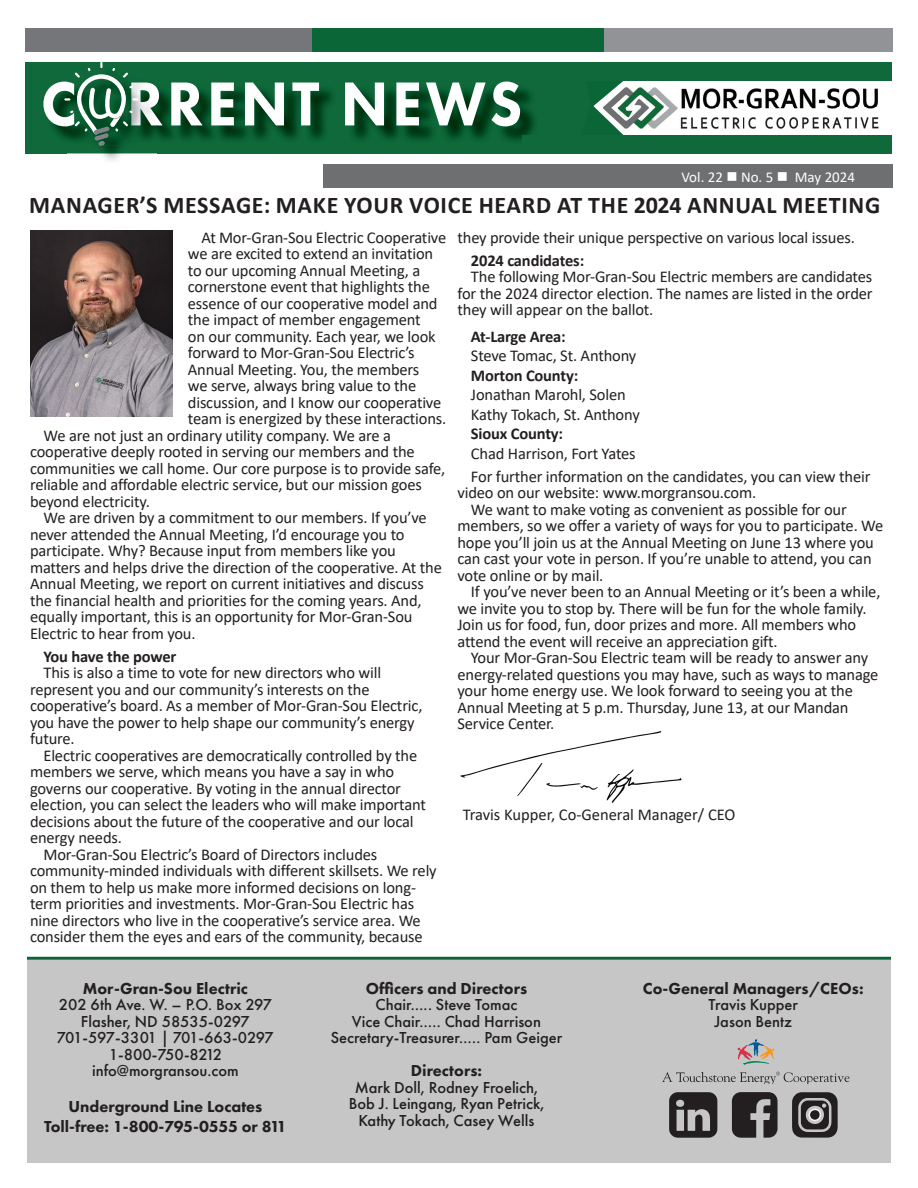
<style>
.page{position:relative;width:918px;height:1188px;background:#fff}
.page>*{position:absolute;margin:0;border:0;box-sizing:border-box;transform-origin:0 0}
.t1{font:800 64.35px "Futura PT";letter-spacing:.06em;color:#fff;scale:.93 1}
.t2{font:700 24px "Calibri";letter-spacing:.03em;color:#231f20}
.t3{font:16.5px/16.5px "Calibri";letter-spacing:-.01em;color:#231f20}
.t4{font:500 16.5px/16.5px "Futura PT";color:#231f20;text-align:center}
.t5{font:800 16.5px/19.5px "Futura PT";color:#231f20;text-align:center}
.t6{font:700 16.5px "Calibri";letter-spacing:-.01em;color:#231f20}
.t7{font:15px "Calibri";color:#fff}
</style>
<div class="page">
<div style="left:27px;top:960px;width:864px;height:202px;background:#c6c6c6"></div>
<div style="left:25px;top:62px;width:567px;height:91px;background:#10693a"></div>
<div style="left:25px;top:28px;width:287px;height:24px;background:#757679"></div>
<div style="left:312px;top:28px;width:292px;height:24px;background:#0b6637"></div>
<div style="left:604px;top:28px;width:288px;height:24px;background:#919396"></div>
<img style="left:627px;top:87px;width:252px;height:42px">
<div style="left:522px;top:62px;width:369px;height:19px;background:#10693a"></div>
<svg style="left:592px;top:81px;width:35px;height:54px"></svg>
<div style="left:522px;top:135px;width:369px;height:18px;background:#10693a"></div>
<div style="left:323px;top:164px;width:569px;height:24px;background:#6e6f71"></div>
<img style="left:67px;top:146px;width:90px;height:15px">
<img style="left:138px;top:82px;width:19px;height:44px">
<svg style="left:64px;top:62px;width:74px;height:84px"></svg>
<img style="left:93px;top:75px;width:32px;height:33px">
<svg style="left:669px;top:1092px;width:48px;height:46px"></svg>
<svg style="left:732px;top:1092px;width:46px;height:46px"></svg>
<svg style="left:792px;top:1092px;width:46px;height:46px"></svg>
<div style="left:809px;top:1109px;width:11px;height:11px;background:#231f20;border-radius:50%"></div>
<div style="left:809px;top:1109px;width:12px;height:12px;border:2px solid #f2f3f4;border-radius:50%"></div>
<hr style="left:27px;top:957px;width:864px;height:3px;background:#0b6637">
<svg style="left:738px;top:1039px;width:36px;height:26px"></svg>
<svg style="left:662px;top:1072px;width:188px;height:11px"></svg>
<img style="left:30px;top:230px;width:143px;height:187px">
<img style="left:461px;top:731px;width:220px;height:71px">
<h1 class="t1" style="left:41px;top:64px;width:519px">C RRENT NEWS</h1>
<p class="t7" style="left:681px;top:166px;width:175px">Vol. 22 ■ No. 5 ■ May 2024</p>
<h2 class="t2" style="left:29px;top:188px;width:853px">MANAGER’S MESSAGE: MAKE YOUR VOICE HEARD AT THE 2024 ANNUAL MEETING</h2>
<p class="t3" style="left:201px;top:229px;width:246px">At Mor-Gran-Sou Electric Cooperative</p>
<p class="t3" style="left:188px;top:245px;width:247px">we are excited to extend an invitation</p>
<p class="t3" style="left:188px;top:262px;width:234px">to our upcoming Annual Meeting, a</p>
<p class="t3" style="left:188px;top:278px;width:244px">cornerstone event that highlights the</p>
<p class="t3" style="left:188px;top:295px;width:251px">essence of our cooperative model and</p>
<p class="t3" style="left:188px;top:311px;width:234px">the impact of member engagement</p>
<p class="t3" style="left:188px;top:328px;width:249px">on our community. Each year, we look</p>
<p class="t3" style="left:188px;top:344px;width:228px">forward to Mor-Gran-Sou Electric’s</p>
<p class="t3" style="left:188px;top:361px;width:233px">Annual Meeting. You, the members</p>
<p class="t3" style="left:188px;top:377px;width:230px">we serve, always bring value to the</p>
<p class="t3" style="left:188px;top:394px;width:255px">discussion, and I know our cooperative</p>
<p class="t3" style="left:188px;top:410px;width:260px">team is energized by these interactions.</p>
<p class="t3" style="left:43px;top:427px;width:349px">We are not just an ordinary utility company. We are a</p>
<p class="t3" style="left:30px;top:443px;width:386px">cooperative deeply rooted in serving our members and the</p>
<p class="t3" style="left:30px;top:460px;width:417px">communities we call home. Our core purpose is to provide safe,</p>
<p class="t3" style="left:30px;top:476px;width:394px">reliable and affordable electric service, but our mission goes</p>
<p class="t3" style="left:30px;top:493px;width:121px">beyond electricity.</p>
<p class="t3" style="left:43px;top:509px;width:385px">We are driven by a commitment to our members. If you’ve</p>
<p class="t3" style="left:30px;top:526px;width:376px">never attended the Annual Meeting, I’d encourage you to</p>
<p class="t3" style="left:30px;top:542px;width:367px">participate. Why? Because input from members like you</p>
<p class="t3" style="left:30px;top:559px;width:413px">matters and helps drive the direction of the cooperative. At the</p>
<p class="t3" style="left:30px;top:575px;width:395px">Annual Meeting, we report on current initiatives and discuss</p>
<p class="t3" style="left:30px;top:592px;width:393px">the financial health and priorities for the coming years. And,</p>
<p class="t3" style="left:30px;top:608px;width:384px">equally important, this is an opportunity for Mor-Gran-Sou</p>
<p class="t3" style="left:30px;top:625px;width:167px">Electric to hear from you.</p>
<p class="t6" style="left:43px;top:645px;width:134px">You have the power</p>
<p class="t3" style="left:30px;top:664px;width:394px;text-indent:13px">This is also a time to vote for new directors who will represent you and our community’s interests on the cooperative’s board. As a member of Mor-Gran-Sou Electric, you have the power to help shape our community’s energy future.</p>
<p class="t3" style="left:43px;top:747px;width:375px">Electric cooperatives are democratically controlled by the</p>
<p class="t3" style="left:30px;top:763px;width:366px">members we serve, which means you have a say in who</p>
<p class="t3" style="left:30px;top:780px;width:373px">governs our cooperative. By voting in the annual director</p>
<p class="t3" style="left:30px;top:796px;width:397px">election, you can select the leaders who will make important</p>
<p class="t3" style="left:30px;top:813px;width:385px">decisions about the future of the cooperative and our local</p>
<p class="t3" style="left:30px;top:829px;width:93px">energy needs.</p>
<p class="t3" style="left:43px;top:846px;width:335px">Mor-Gran-Sou Electric’s Board of Directors includes</p>
<p class="t3" style="left:30px;top:862px;width:408px">community-minded individuals with different skillsets. We rely</p>
<p class="t3" style="left:30px;top:879px;width:388px">on them to help us make more informed decisions on long-</p>
<p class="t3" style="left:30px;top:895px;width:386px">term priorities and investments. Mor-Gran-Sou Electric has</p>
<p class="t3" style="left:30px;top:912px;width:392px">nine directors who live in the cooperative’s service area. We</p>
<p class="t3" style="left:30px;top:928px;width:394px">consider them the eyes and ears of the community, because</p>
<p class="t3" style="left:457px;top:229px;width:399px">they provide their unique perspective on various local issues.</p>
<p class="t6" style="left:471px;top:249px;width:115px">2024 candidates:</p>
<p class="t3" style="left:457px;top:268px;width:417px;text-align:justify;text-indent:13px">The following Mor-Gran-Sou Electric members are candidates for the 2024 director election. The names are listed in the order they will appear on the ballot.</p>
<p class="t6" style="left:471px;top:325px;width:96px">At-Large Area:</p>
<p class="t3" style="left:471px;top:347px;width:167px">Steve Tomac, St. Anthony</p>
<p class="t6" style="left:471px;top:364px;width:109px">Morton County:</p>
<p class="t3" style="left:471px;top:385px;width:170px;line-height:19.5px">Jonathan Marohl, Solen<br>Kathy Tokach, St. Anthony</p>
<p class="t6" style="left:471px;top:422px;width:94px">Sioux County:</p>
<p class="t3" style="left:471px;top:441px;width:401px;line-height:23.2px">Chad Harrison, Fort Yates<br>For further information on the candidates, you can view their</p>
<p class="t3" style="left:457px;top:484px;width:300px">video on our website: www.morgransou.com.</p>
<p class="t3" style="left:471px;top:501px;width:377px">We want to make voting as convenient as possible for our</p>
<p class="t3" style="left:457px;top:517px;width:427px">members, so we offer a variety of ways for you to participate. We</p>
<p class="t3" style="left:457px;top:534px;width:418px">hope you’ll join us at the Annual Meeting on June 13 where you</p>
<p class="t3" style="left:457px;top:550px;width:416px">can cast your vote in person. If you’re unable to attend, you can</p>
<p class="t3" style="left:457px;top:567px;width:147px">vote online or by mail.</p>
<p class="t3" style="left:471px;top:583px;width:411px">If you’ve never been to an Annual Meeting or it’s been a while,</p>
<p class="t3" style="left:457px;top:600px;width:411px">we invite you to stop by. There will be fun for the whole family.</p>
<p class="t3" style="left:457px;top:616px;width:400px">Join us for food, fun, door prizes and more. All members who</p>
<p class="t3" style="left:457px;top:633px;width:322px">attend the event will receive an appreciation gift.</p>
<p class="t3" style="left:471px;top:649px;width:399px">Your Mor-Gran-Sou Electric team will be ready to answer any</p>
<p class="t3" style="left:457px;top:666px;width:423px">energy-related questions you may have, such as ways to manage</p>
<p class="t3" style="left:457px;top:682px;width:397px">your home energy use. We look forward to seeing you at the</p>
<p class="t3" style="left:457px;top:699px;width:393px">Annual Meeting at 5 p.m. Thursday, June 13, at our Mandan</p>
<p class="t3" style="left:457px;top:715px;width:98px">Service Center.</p>
<p class="t3" style="left:463px;top:806px;width:274px">Travis Kupper, Co-General Manager/ CEO</p>
<p class="t5" style="left:83px;top:978px;width:167px">Mor-Gran-Sou Electric</p>
<p class="t4" style="left:57px;top:996px;width:219px">202 6th Ave. W. – P.O. Box 297<br>Flasher, ND 58535‐0297<br>701‐597‐3301 | 701‐663‐0297<br>1‐800‐750‐8212 info@morgransou.com</p>
<p class="t5" style="left:44px;top:1097px;width:244px">Underground Line Locates<br>Toll‐free: 1‐800‐795‐0555 or 811</p>
<p class="t5" style="left:366px;top:978px;width:163px">Officers and Directors</p>
<p class="t4" style="left:331px;top:996px;width:233px">Chair….. Steve Tomac<br>Vice Chair….. Chad Harrison<br>Secretary‐Treasurer….. Pam Geiger</p>
<p class="t5" style="left:411px;top:1061px;width:73px">Directors:</p>
<p class="t4" style="left:349px;top:1079px;width:197px">Mark Doll, Rodney Froelich,<br>Bob J. Leingang, Ryan Petrick,<br>Kathy Tokach, Casey Wells</p>
<p class="t5" style="left:643px;top:978px;width:222px">Co‐General Managers/CEOs:</p>
<p class="t4" style="left:708px;top:996px;width:91px">Travis Kupper<br>Jason Bentz</p>
</div>
